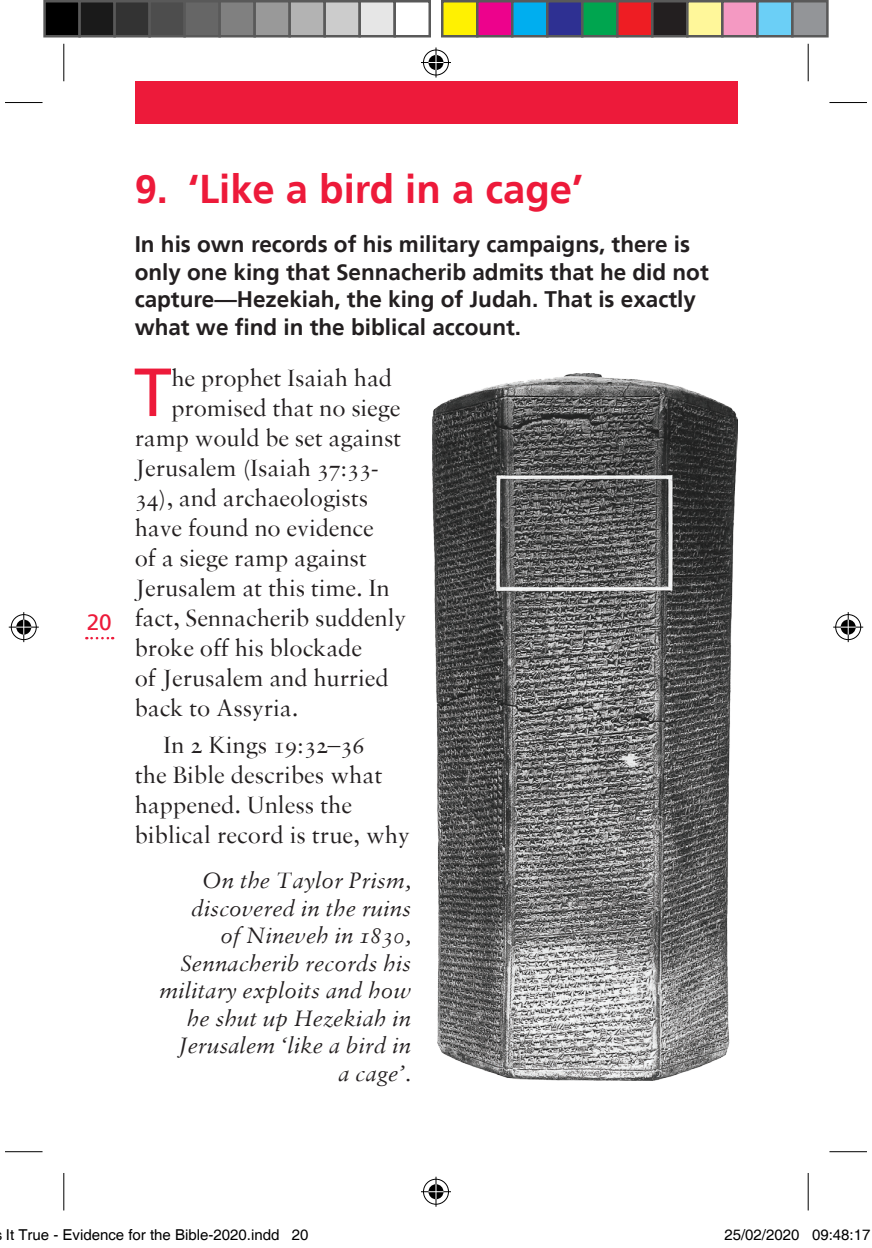
<style>
.page{position:relative;width:872px;height:1248px;background:#fff}
.page>*{position:absolute;margin:0;border:0;box-sizing:border-box;transform-origin:0 0}
.t1{font:68px "Frutiger LT";color:#ed1a3a}
.t2{font:700 40px "Frutiger LT";color:#ed1a3a}
.t3{font:25px/30px "DO Sabon";letter-spacing:-.005em;color:#231f20}
.t4{font:italic 23.75px/27.5px "DO Sabon";color:#231f20;text-align:right}
.t5{font:700 22.5px/27.5px "Frutiger LT";color:#231f20}
.t6{font:22.5px "Frutiger LT";color:#ed1a3a}
.t7{font:15px "Helvetica";color:#000}
</style>
<div class="page">
<div style="left:135px;top:81px;width:602px;height:43px;background:#ed1a3a"></div>
<svg style="left:86px;top:637px;width:27px;height:2px"></svg>
<img style="left:432px;top:373px;width:305px;height:707px">
<hr style="left:5px;top:102px;width:38px;height:1px;background:#000">
<hr style="left:829px;top:102px;width:38px;height:1px;background:#000">
<hr style="left:5px;top:1151px;width:38px;height:1px;background:#000">
<hr style="left:829px;top:1151px;width:38px;height:1px;background:#000">
<hr style="left:63px;top:44px;width:1px;height:37px;background:#000">
<hr style="left:63px;top:1173px;width:1px;height:37px;background:#000">
<hr style="left:807px;top:44px;width:1px;height:37px;background:#000">
<hr style="left:807px;top:1173px;width:1px;height:37px;background:#000">
<div style="left:422px;top:48px;width:28px;height:29px;border:3px solid #fff;border-radius:50%"></div>
<hr style="left:421px;top:61px;width:30px;height:3px;background:#fff">
<hr style="left:434px;top:47px;width:3px;height:30px;background:#fff">
<div style="left:427px;top:53px;width:18px;height:19px;border:3px solid #fff;border-radius:50%"></div>
<div style="left:423px;top:50px;width:26px;height:25px;border:1px solid #000;border-radius:50%"></div>
<hr style="left:421px;top:62px;width:30px;height:1px;background:#000">
<hr style="left:435px;top:47px;width:1px;height:30px;background:#000">
<svg style="left:428px;top:55px;width:15px;height:15px"></svg>
<div style="left:422px;top:1177px;width:28px;height:28px;border:3px solid #fff;border-radius:50%"></div>
<hr style="left:421px;top:1190px;width:30px;height:3px;background:#fff">
<hr style="left:434px;top:1176px;width:3px;height:30px;background:#fff">
<div style="left:427px;top:1182px;width:18px;height:18px;border:3px solid #fff;border-radius:50%"></div>
<div style="left:423px;top:1179px;width:26px;height:25px;border:1px solid #000;border-radius:50%"></div>
<hr style="left:421px;top:1191px;width:30px;height:1px;background:#000">
<hr style="left:435px;top:1176px;width:1px;height:30px;background:#000">
<svg style="left:428px;top:1184px;width:15px;height:15px"></svg>
<div style="left:10px;top:613px;width:28px;height:28px;border:3px solid #fff;border-radius:50%"></div>
<hr style="left:9px;top:625px;width:30px;height:3px;background:#fff">
<hr style="left:22px;top:612px;width:3px;height:30px;background:#fff">
<div style="left:15px;top:618px;width:18px;height:18px;border:3px solid #fff;border-radius:50%"></div>
<div style="left:11px;top:614px;width:26px;height:26px;border:1px solid #000;border-radius:50%"></div>
<hr style="left:9px;top:626px;width:30px;height:1px;background:#000">
<hr style="left:23px;top:612px;width:1px;height:30px;background:#000">
<svg style="left:16px;top:619px;width:15px;height:15px"></svg>
<div style="left:834px;top:613px;width:28px;height:28px;border:3px solid #fff;border-radius:50%"></div>
<hr style="left:833px;top:625px;width:30px;height:3px;background:#fff">
<hr style="left:846px;top:612px;width:3px;height:30px;background:#fff">
<div style="left:839px;top:618px;width:18px;height:18px;border:3px solid #fff;border-radius:50%"></div>
<div style="left:835px;top:614px;width:26px;height:26px;border:1px solid #000;border-radius:50%"></div>
<hr style="left:833px;top:626px;width:30px;height:1px;background:#000">
<hr style="left:847px;top:612px;width:1px;height:30px;background:#000">
<svg style="left:840px;top:619px;width:15px;height:15px"></svg>
<div style="left:45px;top:1px;width:35px;height:35px;background:#000"></div>
<div style="left:43px;top:0;width:38px;height:37px;border:2px solid #595959"></div>
<div style="left:80px;top:1px;width:35px;height:35px;background:#1a1a1a"></div>
<div style="left:78px;top:0;width:38px;height:37px;border:2px solid #595959"></div>
<div style="left:115px;top:1px;width:35px;height:35px;background:#333"></div>
<div style="left:113px;top:0;width:38px;height:37px;border:2px solid #595959"></div>
<div style="left:150px;top:1px;width:35px;height:35px;background:#4d4d4d"></div>
<div style="left:148px;top:0;width:38px;height:37px;border:2px solid #595959"></div>
<div style="left:185px;top:1px;width:35px;height:35px;background:#666"></div>
<div style="left:183px;top:0;width:38px;height:37px;border:2px solid #595959"></div>
<div style="left:220px;top:1px;width:35px;height:35px;background:#808080"></div>
<div style="left:218px;top:0;width:38px;height:37px;border:2px solid #595959"></div>
<div style="left:255px;top:1px;width:35px;height:35px;background:#999"></div>
<div style="left:253px;top:0;width:38px;height:37px;border:2px solid #595959"></div>
<div style="left:290px;top:1px;width:35px;height:35px;background:#b3b3b3"></div>
<div style="left:288px;top:0;width:38px;height:37px;border:2px solid #595959"></div>
<div style="left:325px;top:1px;width:35px;height:35px;background:#ccc"></div>
<div style="left:323px;top:0;width:38px;height:37px;border:2px solid #595959"></div>
<div style="left:360px;top:1px;width:35px;height:35px;background:#e6e6e6"></div>
<div style="left:358px;top:0;width:38px;height:37px;border:2px solid #595959"></div>
<div style="left:393px;top:0;width:38px;height:37px;border:2px solid #595959"></div>
<div style="left:442px;top:1px;width:35px;height:35px;background:#fff101"></div>
<div style="left:441px;top:0;width:37px;height:37px;border:2px solid #595959"></div>
<div style="left:477px;top:1px;width:35px;height:35px;background:#ed028c"></div>
<div style="left:476px;top:0;width:37px;height:37px;border:2px solid #595959"></div>
<div style="left:512px;top:1px;width:35px;height:35px;background:#00aeef"></div>
<div style="left:511px;top:0;width:37px;height:37px;border:2px solid #595959"></div>
<div style="left:547px;top:1px;width:35px;height:35px;background:#2e3092"></div>
<div style="left:546px;top:0;width:37px;height:37px;border:2px solid #595959"></div>
<div style="left:582px;top:1px;width:35px;height:35px;background:#00a54f"></div>
<div style="left:581px;top:0;width:37px;height:37px;border:2px solid #595959"></div>
<div style="left:617px;top:1px;width:35px;height:35px;background:#ee1d23"></div>
<div style="left:616px;top:0;width:37px;height:37px;border:2px solid #595959"></div>
<div style="left:652px;top:1px;width:35px;height:35px;background:#231f20"></div>
<div style="left:651px;top:0;width:37px;height:37px;border:2px solid #595959"></div>
<div style="left:687px;top:1px;width:35px;height:35px;background:#fff79a"></div>
<div style="left:686px;top:0;width:37px;height:37px;border:2px solid #595959"></div>
<div style="left:722px;top:1px;width:35px;height:35px;background:#f499c2"></div>
<div style="left:721px;top:0;width:37px;height:37px;border:2px solid #595959"></div>
<div style="left:757px;top:1px;width:35px;height:35px;background:#6bcff6"></div>
<div style="left:756px;top:0;width:37px;height:37px;border:2px solid #595959"></div>
<div style="left:792px;top:1px;width:35px;height:35px;background:#939598"></div>
<div style="left:791px;top:0;width:37px;height:37px;border:2px solid #595959"></div>
<p class="t6" style="left:87px;top:609px;width:27px">20</p>
<h2 class="t2" style="left:135px;top:166px;width:450px">9. ‘Like a bird in a cage’</h2>
<p class="t5" style="left:135px;top:231px;width:575px">In his own records of his military campaigns, there is only one king that Sennacherib admits that he did not capture—Hezekiah, the king of Judah. That is exactly what we find in the biblical account.</p>
<h1 class="t1" style="left:134px;top:352px;width:39px">T</h1>
<p class="t3" style="left:171px;top:362px;width:222px">he prophet Isaiah had</p>
<p class="t3" style="left:171px;top:392px;width:230px">promised that no siege</p>
<p class="t3" style="left:135px;top:422px;width:268px">ramp would be set against</p>
<p class="t3" style="left:135px;top:452px;width:246px">Jerusalem (Isaiah 37:33-</p>
<p class="t3" style="left:135px;top:482px;width:235px">34), and archaeologists</p>
<p class="t3" style="left:135px;top:512px;width:240px">have found no evidence</p>
<p class="t3" style="left:135px;top:542px;width:234px">of a siege ramp against</p>
<p class="t3" style="left:135px;top:572px;width:256px">Jerusalem at this time. In</p>
<p class="t3" style="left:135px;top:602px;width:273px">fact, Sennacherib suddenly</p>
<p class="t3" style="left:135px;top:632px;width:229px">broke off his blockade</p>
<p class="t3" style="left:135px;top:662px;width:255px">of Jerusalem and hurried</p>
<p class="t3" style="left:135px;top:692px;width:165px">back to Assyria.</p>
<p class="t3" style="left:135px;top:729px;width:277px;text-indent:28px">In 2 Kings 19:32–36<br>the Bible describes what happened. Unless the biblical record is true, why</p>
<p class="t4" style="left:159px;top:866px;width:253px">On the Taylor Prism, discovered in the ruins<br>of Nineveh in 1830,<br>Sennacherib records his military exploits and how he shut up Hezekiah in<br>Jerusalem ‘like a bird in<br>a cage’.</p>
<p class="t7" style="left:6px;top:1226px;width:304px">It True - Evidence for the Bible-2020.indd 20</p>
<p class="t7" style="left:724px;top:1226px;width:147px">25/02/2020 09:48:17</p>
</div>
